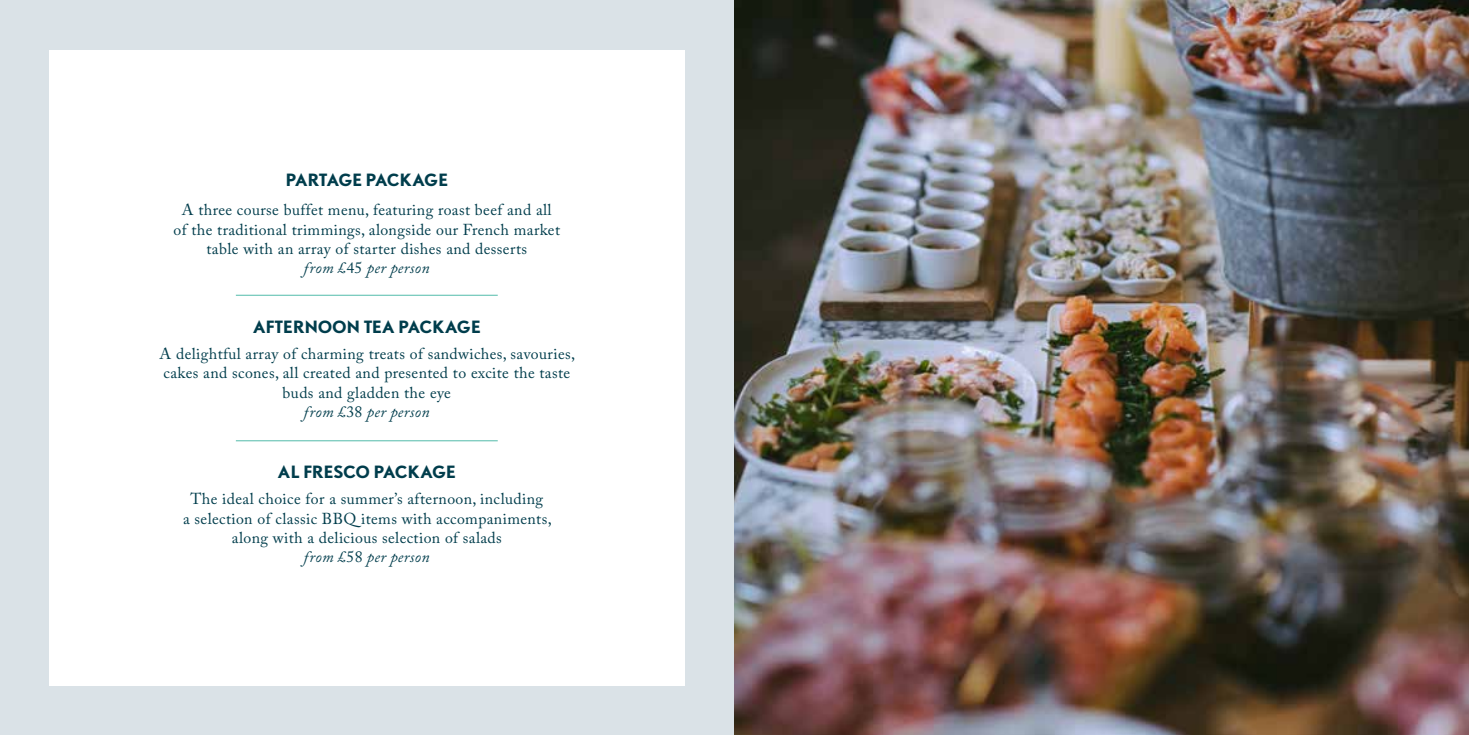
<style>
.page{position:relative;width:1469px;height:735px;background:#fff}
.page>*{position:absolute;margin:0;border:0;box-sizing:border-box;transform-origin:0 0}
.t1{font:15.75px/19.2px "Adobe Caslon Pro";letter-spacing:.025em;color:#003d4c;text-align:center}
.t2{font:700 15.75px "DTL Nobel T";letter-spacing:.025em;color:#003d4c}
.t3{font:700 15.75px "DTL Nobel T";letter-spacing:-.015em;color:#003d4c}
.s1{font-style:italic}
</style>
<div class="page">
<div style="left:0;top:0;width:734px;height:734px;background:#dae2e7"></div>
<div style="left:50px;top:50px;width:635px;height:635px;background:#fff"></div>
<img style="left:734px;top:0;width:734px;height:734px">
<hr style="left:236px;top:294px;width:262px;height:2px;background:#7bcbbe">
<hr style="left:236px;top:440px;width:262px;height:1px;background:#7bcbbe">
<p class="t3" style="left:286px;top:168px;width:164px">PARTAGE PACKAGE</p>
<p class="t1" style="left:173px;top:200px;width:388px">A three course buffet menu, featuring roast beef and all of the traditional trimmings, alongside our French market table with an array of starter dishes and desserts<br><span class="s1">from</span> £45 <span class="s1">per person</span></p>
<p class="t2" style="left:253px;top:315px;width:229px">AFTERNOON TEA PACKAGE</p>
<p class="t1" style="left:160px;top:344px;width:417px">A delightful array of charming treats of sandwiches, savouries, cakes and scones, all created and presented to excite the taste buds and gladden the eye<br><span class="s1">from</span> £38 <span class="s1">per person</span></p>
<p class="t2" style="left:278px;top:460px;width:179px">AL FRESCO PACKAGE</p>
<p class="t1" style="left:183px;top:489px;width:370px">The ideal choice for a summer’s afternoon, including<br>a selection of classic BBQ items with accompaniments, along with a delicious selection of salads<br><span class="s1">from</span> £58 <span class="s1">per person</span></p>
</div>
